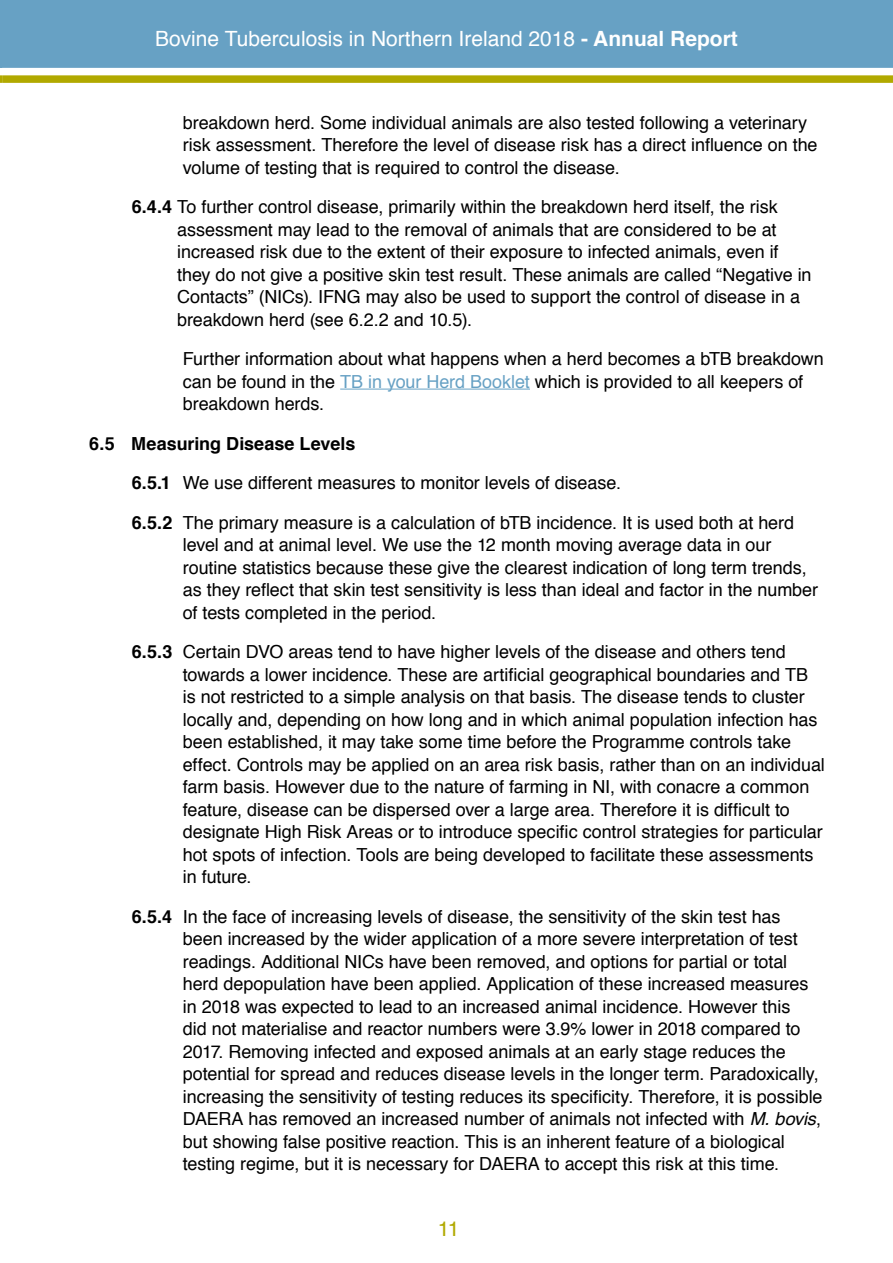
<style>
.page{position:relative;width:893px;height:1263px;background:#fff}
.page>*{position:absolute;margin:0;border:0;box-sizing:border-box;transform-origin:0 0}
.t1{font:21px "Helvetica";color:#fff}
.t2{font:21px "Helvetica";color:#b1a900}
._1_1_Body_text{font:18px/22.5px "Helvetica";letter-spacing:-.005em;color:#000}
._1_1_Body_text-2{font:700 18px "Helvetica";color:#000}
.s1{font-weight:700}
.s2{color:#67a1c4}
.s3{font-style:italic}
</style>
<div class="page">
<svg style="left:0;top:75px;width:2px;height:8px"></svg>
<div style="left:0;top:0;width:893px;height:68px;background:#67a1c4"></div>
<div style="left:2px;top:75px;width:891px;height:8px;background:#b1a900"></div>
<hr style="left:340px;top:389px;width:190px;height:1px;background:#67a1c4">
<p class="t1" style="left:155px;top:20px;width:584px">Bovine Tuberculosis in Northern Ireland 2018 <span class="s1">- Annual Report</span></p>
<p class="_1_1_Body_text" style="left:183px;top:111px;width:636px">breakdown herd. Some individual animals are also tested following a veterinary risk assessment. Therefore the level of disease risk has a direct influence on the volume of testing that is required to control the disease.</p>
<p class="_1_1_Body_text" style="left:177px;top:195px;width:636px;text-indent:-45px"><span class="s1">6.4.4</span> To further control disease, primarily within the breakdown herd itself, the risk assessment may lead to the removal of animals that are considered to be at increased risk due to the extent of their exposure to infected animals, even if they do not give a positive skin test result. These animals are called “Negative in Contacts” (NICs). IFNG may also be used to support the control of disease in a breakdown herd (see 6.2.2 and 10.5).</p>
<p class="_1_1_Body_text" style="left:183px;top:347px;width:642px">Further information about what happens when a herd becomes a bTB breakdown can be found in the <span class="s2">TB in your Herd Booklet</span> which is provided to all keepers of breakdown herds.</p>
<p class="_1_1_Body_text-2" style="left:89px;top:429px;width:268px">6.5 Measuring Disease Levels</p>
<p class="_1_1_Body_text" style="left:132px;top:471px;width:491px"><span class="s1">6.5.1</span> We use different measures to monitor levels of disease.</p>
<p class="_1_1_Body_text" style="left:183px;top:511px;width:637px;text-indent:-51px"><span class="s1">6.5.2</span> The primary measure is a calculation of bTB incidence. It is used both at herd level and at animal level. We use the 12 month moving average data in our routine statistics because these give the clearest indication of long term trends, as they reflect that skin test sensitivity is less than ideal and factor in the number of tests completed in the period.</p>
<p class="_1_1_Body_text" style="left:183px;top:640px;width:644px;text-indent:-51px"><span class="s1">6.5.3</span> Certain DVO areas tend to have higher levels of the disease and others tend towards a lower incidence. These are artificial geographical boundaries and TB is not restricted to a simple analysis on that basis. The disease tends to cluster locally and, depending on how long and in which animal population infection has been established, it may take some time before the Programme controls take effect. Controls may be applied on an area risk basis, rather than on an individual farm basis. However due to the nature of farming in NI, with conacre a common feature, disease can be dispersed over a large area. Therefore it is difficult to designate High Risk Areas or to introduce specific control strategies for particular hot spots of infection. Tools are being developed to facilitate these assessments in future.</p>
<p class="_1_1_Body_text" style="left:183px;top:905px;width:641px;text-indent:-51px"><span class="s1">6.5.4</span> In the face of increasing levels of disease, the sensitivity of the skin test has been increased by the wider application of a more severe interpretation of test readings. Additional NICs have been removed, and options for partial or total herd depopulation have been applied. Application of these increased measures in 2018 was expected to lead to an increased animal incidence. However this<br>did not materialise and reactor numbers were 3.9% lower in 2018 compared to 2017. Removing infected and exposed animals at an early stage reduces the potential for spread and reduces disease levels in the longer term. Paradoxically, increasing the sensitivity of testing reduces its specificity. Therefore, it is possible DAERA has removed an increased number of animals not infected with <span class="s3">M. bovis</span>, but showing false positive reaction. This is an inherent feature of a biological testing regime, but it is necessary for DAERA to accept this risk at this time.</p>
<p class="t2" style="left:438px;top:1211px;width:23px">11</p>
</div>
